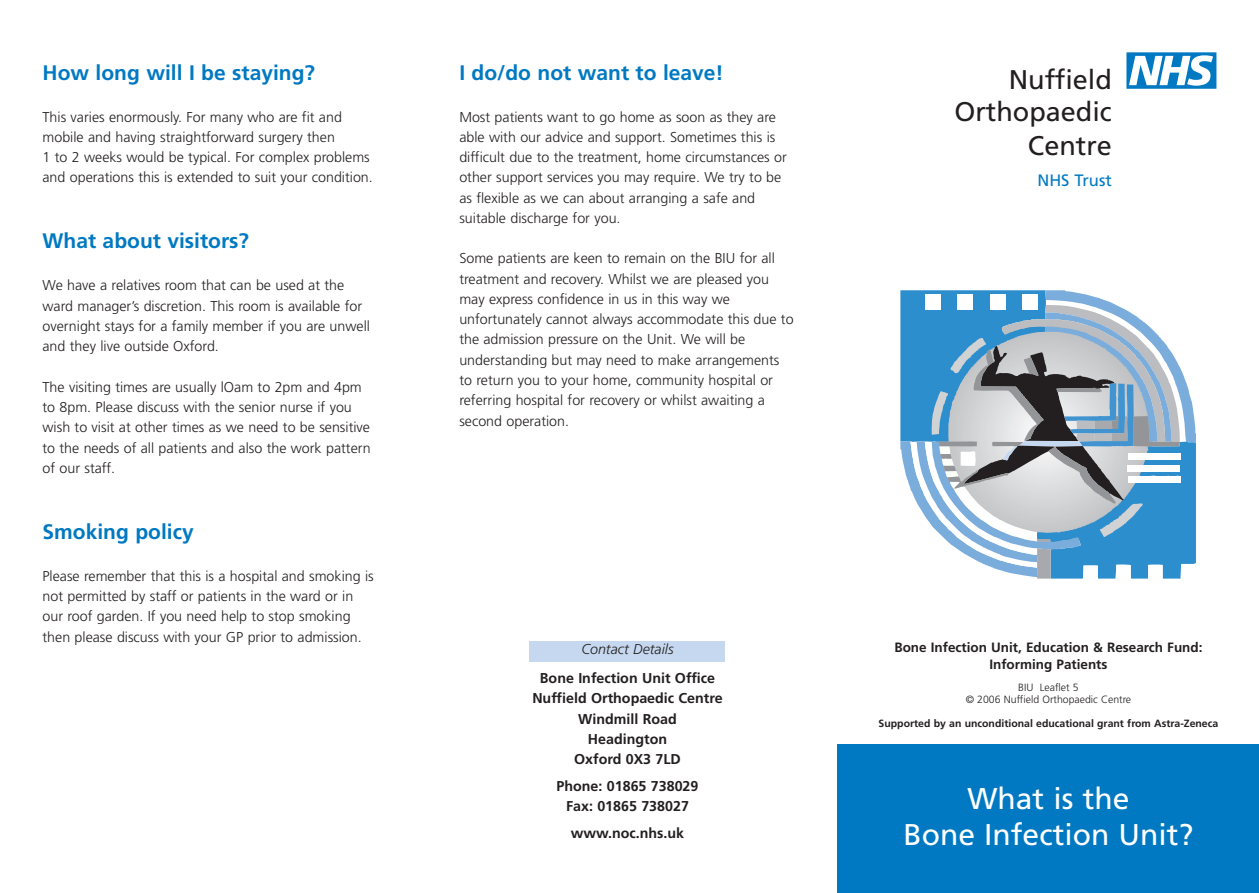
<style>
.page{position:relative;width:1259px;height:893px;background:#fff}
.page>*{position:absolute;margin:0;border:0;box-sizing:border-box;transform-origin:0 0}
.t1{font:51px "NHS";color:#0079c2}
.t2{font:30px/36px "Frutiger";color:#fff;text-align:center}
.t3{font:27px/33px "Frutiger";color:#231f20;text-align:right}
.t4{font:700 21px "Frutiger";color:#0079c2}
.t5{font:16.5px "Frutiger";color:#0079c2}
.t6{font:300 14.25px/20.2px "Frutiger";color:#231f20}
.t7{font:700 14.25px/20.2px "Frutiger";color:#231f20;text-align:center}
.t8{font:italic 300 14.25px "Frutiger";color:#231f20}
.t9{font:700 13.5px/16.5px "Frutiger";color:#231f20;text-align:center}
.t10{font:700 10.5px "Frutiger";color:#231f20}
.t11{font:300 10.5px/12px "Frutiger";color:#231f20;text-align:center}
</style>
<div class="page">
<div style="left:529px;top:641px;width:196px;height:20px;background:#c6d8ef"></div>
<div style="left:838px;top:744px;width:421px;height:149px;background:#0079c2"></div>
<svg style="left:900px;top:290px;width:296px;height:289px"></svg>
<div style="left:1128px;top:453px;width:52px;height:7px;background:#fff"></div>
<div style="left:1127px;top:465px;width:53px;height:7px;background:#fff"></div>
<div style="left:1128px;top:476px;width:52px;height:6px;background:#fff"></div>
<div style="left:925px;top:295px;width:16px;height:15px;background:#fff"></div>
<div style="left:990px;top:295px;width:16px;height:15px;background:#fff"></div>
<div style="left:1022px;top:295px;width:16px;height:15px;background:#fff"></div>
<div style="left:971px;top:293px;width:6px;height:20px;background:#2d8ecd"></div>
<div style="left:957px;top:295px;width:16px;height:15px;background:#fff"></div>
<h3 class="t4" style="left:43px;top:64px;width:274px">How long will I be staying?</h3>
<p class="t6" style="left:43px;top:108px;width:332px">This varies enormously. For many who are fit and mobile and having straightforward surgery then<br>1 to 2 weeks would be typical. For complex problems and operations this is extended to suit your condition.</p>
<h3 class="t4" style="left:43px;top:233px;width:208px">What about visitors?</h3>
<p class="t6" style="left:43px;top:276px;width:329px">We have a relatives room that can be used at the ward manager’s discretion. This room is available for overnight stays for a family member if you are unwell and they live outside Oxford.</p>
<p class="t6" style="left:43px;top:378px;width:329px">The visiting times are usually lOam to 2pm and 4pm to 8pm. Please discuss with the senior nurse if you wish to visit at other times as we need to be sensitive to the needs of all patients and also the work pattern of our staff.</p>
<h3 class="t4" style="left:43px;top:523px;width:153px">Smoking policy</h3>
<p class="t6" style="left:43px;top:567px;width:333px">Please remember that this is a hospital and smoking is not permitted by staff or patients in the ward or in our roof garden. If you need help to stop smoking then please discuss with your GP prior to admission.</p>
<h3 class="t4" style="left:459px;top:64px;width:266px">I do/do not want to leave!</h3>
<p class="t6" style="left:459px;top:108px;width:329px">Most patients want to go home as soon as they are able with our advice and support. Sometimes this is difficult due to the treatment, home circumstances or other support services you may require. We try to be as flexible as we can about arranging a safe and suitable discharge for you.</p>
<p class="t6" style="left:459px;top:249px;width:336px">Some patients are keen to remain on the BIU for all treatment and recovery. Whilst we are pleased you may express confidence in us in this way we unfortunately cannot always accommodate this due to the admission pressure on the Unit. We will be understanding but may need to make arrangements to return you to your home, community hospital or referring hospital for recovery or whilst awaiting a second operation.</p>
<p class="t8" style="left:581px;top:644px;width:94px">Contact Details</p>
<p class="t7" style="left:532px;top:669px;width:192px">Bone Infection Unit Office<br>Nuffield Orthopaedic Centre<br>Windmill Road<br>Headington<br>Oxford 0X3 7LD</p>
<p class="t7" style="left:556px;top:777px;width:143px">Phone: 01865 738029<br>Fax: 01865 738027</p>
<p class="t7" style="left:571px;top:824px;width:115px">www.noc.nhs.uk</p>
<h3 class="t3" style="left:954px;top:65px;width:159px">Nuffield<br>Orthopaedic<br>Centre</h3>
<p class="t5" style="left:1037px;top:174px;width:76px">NHS Trust</p>
<h1 class="t1" style="left:1126px;top:41px;width:91px">n</h1>
<p class="t9" style="left:894px;top:640px;width:310px">Bone Infection Unit, Education &amp; Research Fund:<br>Informing Patients</p>
<p class="t11" style="left:965px;top:683px;width:167px">BIU Leaflet 5<br>© 2006 Nuffield Orthopaedic Centre</p>
<p class="t10" style="left:878px;top:720px;width:341px">Supported by an unconditional educational grant from Astra-Zeneca</p>
<h2 class="t2" style="left:903px;top:783px;width:292px">What is the<br>Bone Infection Unit?</h2>
</div>
